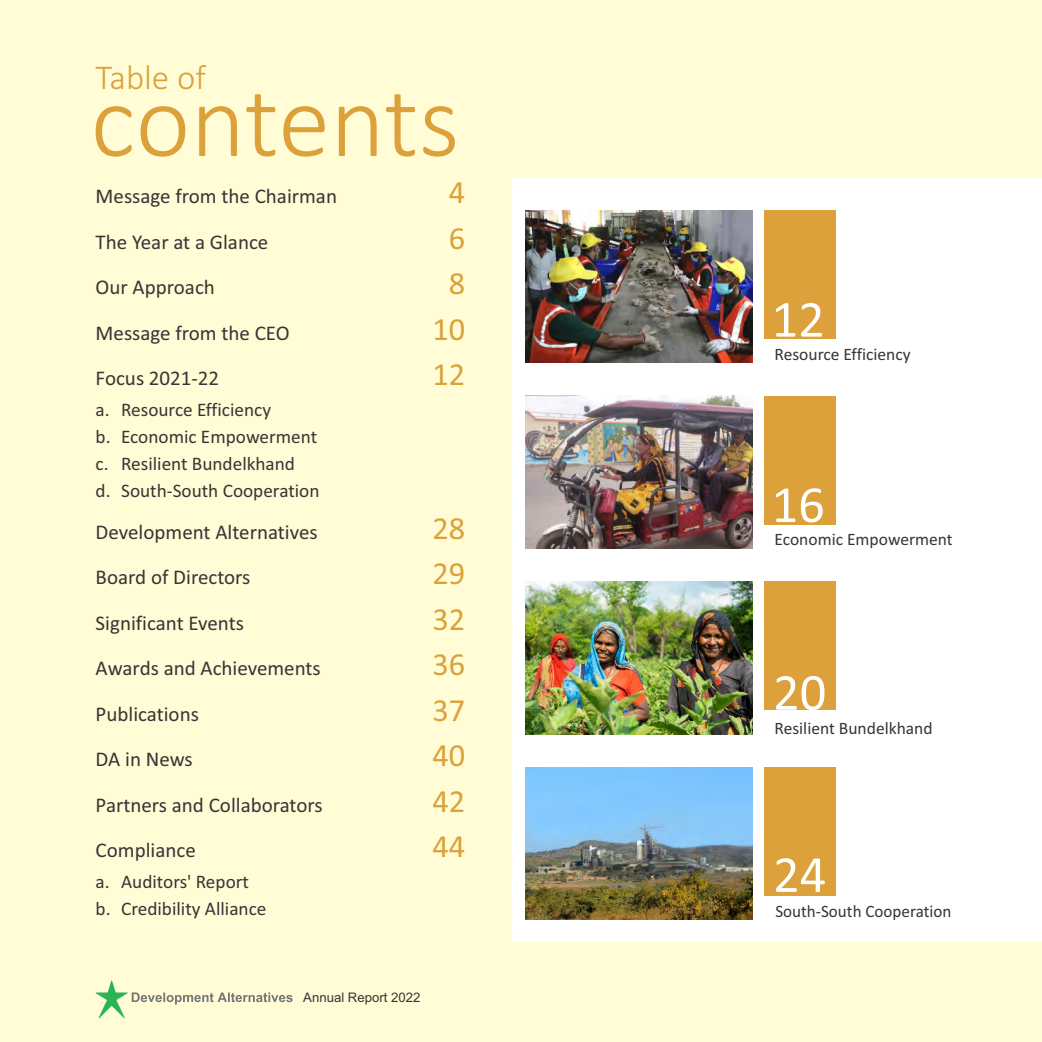
<style>
.page{position:relative;width:1042px;height:1042px;background:#fff}
.page>*{position:absolute;margin:0;border:0;box-sizing:border-box;transform-origin:0 0}
.t1{font:300 105.52px "Calibri";color:#dca13a}
.t2{font:52.5px "Calibri";color:#fff}
.t3{font:300 35px "Calibri";color:#dca13a}
.t4{font:32.38px "Calibri";color:#dca13a}
.t5{font:21px "Calibri";color:#373535}
.t6{font:19.25px/26.9px "Calibri";color:#373535}
.t7{font:17.5px "Calibri";color:#373535}
.t8{font:13.12px "Arial";color:#373535}
</style>
<div class="page">
<div style="left:0;top:0;width:1042px;height:1041px;background:#fffcd6"></div>
<div style="left:513px;top:178px;width:529px;height:763px;background:#fff"></div>
<img style="left:525px;top:210px;width:228px;height:153px">
<img style="left:525px;top:396px;width:228px;height:152px">
<img style="left:525px;top:581px;width:228px;height:153px">
<img style="left:525px;top:767px;width:228px;height:152px">
<div style="left:764px;top:396px;width:72px;height:129px;background:#dca13a"></div>
<div style="left:764px;top:581px;width:72px;height:129px;background:#dca13a"></div>
<div style="left:764px;top:767px;width:72px;height:129px;background:#dca13a"></div>
<div style="left:764px;top:210px;width:72px;height:129px;background:#dca13a"></div>
<svg style="left:96px;top:980px;width:197px;height:38px"></svg>
<h3 class="t3" style="left:95px;top:62px;width:112px">Table of</h3>
<h1 class="t1" style="left:90px;top:77px;width:371px">contents</h1>
<p class="t5" style="left:96px;top:188px;width:243px">Message from the Chairman</p>
<h3 class="t4" style="left:449px;top:179px;width:18px">4</h3>
<p class="t5" style="left:96px;top:233px;width:174px">The Year at a Glance</p>
<h3 class="t4" style="left:449px;top:225px;width:18px">6</h3>
<p class="t5" style="left:96px;top:279px;width:121px">Our Approach</p>
<h3 class="t4" style="left:449px;top:270px;width:18px">8</h3>
<p class="t5" style="left:96px;top:324px;width:196px">Message from the CEO</p>
<h3 class="t4" style="left:432px;top:315px;width:34px">10</h3>
<p class="t5" style="left:96px;top:369px;width:125px">Focus 2021-22</p>
<h3 class="t4" style="left:432px;top:361px;width:34px">12</h3>
<p class="t6" style="left:96px;top:398px;width:225px">a. Resource Efficiency<br>b. Economic Empowerment c. Resilient Bundelkhand<br>d. South-South Cooperation</p>
<p class="t5" style="left:96px;top:523px;width:224px">Development Alternatives</p>
<h3 class="t4" style="left:432px;top:514px;width:34px">28</h3>
<p class="t5" style="left:96px;top:568px;width:156px">Board of Directors</p>
<h3 class="t4" style="left:432px;top:560px;width:34px">29</h3>
<p class="t5" style="left:96px;top:614px;width:150px">Significant Events</p>
<h3 class="t4" style="left:432px;top:605px;width:34px">32</h3>
<p class="t5" style="left:96px;top:659px;width:227px">Awards and Achievements</p>
<h3 class="t4" style="left:432px;top:651px;width:34px">36</h3>
<p class="t5" style="left:96px;top:705px;width:105px">Publications</p>
<h3 class="t4" style="left:432px;top:696px;width:34px">37</h3>
<p class="t5" style="left:96px;top:750px;width:99px">DA in News</p>
<h3 class="t4" style="left:432px;top:742px;width:34px">40</h3>
<p class="t5" style="left:96px;top:796px;width:228px">Partners and Collaborators</p>
<h3 class="t4" style="left:432px;top:787px;width:34px">42</h3>
<p class="t5" style="left:96px;top:841px;width:102px">Compliance</p>
<h3 class="t4" style="left:432px;top:833px;width:34px">44</h3>
<p class="t6" style="left:96px;top:870px;width:172px">a. Auditors' Report b. Credibility Alliance</p>
<p class="t8" style="left:303px;top:992px;width:119px">Annual Report 2022</p>
<h2 class="t2" style="left:771px;top:297px;width:55px">12</h2>
<p class="t7" style="left:774px;top:347px;width:138px">Resource Efficiency</p>
<h2 class="t2" style="left:771px;top:482px;width:55px">16</h2>
<p class="t7" style="left:774px;top:532px;width:180px">Economic Empowerment</p>
<h2 class="t2" style="left:773px;top:670px;width:55px">20</h2>
<p class="t7" style="left:774px;top:721px;width:160px">Resilient Bundelkhand</p>
<h2 class="t2" style="left:773px;top:852px;width:55px">24</h2>
<p class="t7" style="left:775px;top:903px;width:177px">South-South Cooperation</p>
</div>
